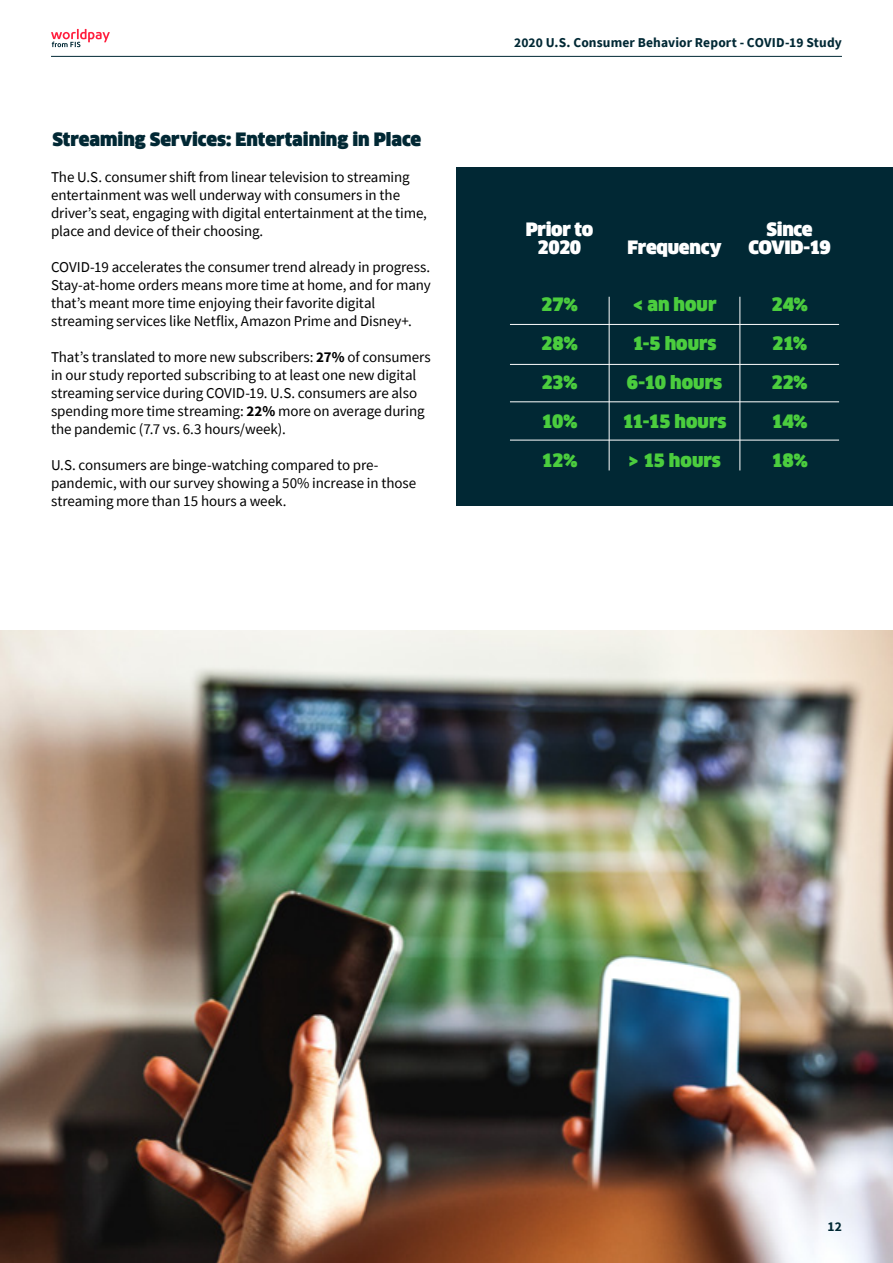
<style>
.page{position:relative;width:893px;height:1263px;background:#fff}
.page>*{position:absolute;margin:0;border:0;box-sizing:border-box;transform-origin:0 0}
.t1{font:900 18px/39px "Clan Offc Pro";letter-spacing:-.005em;color:#4bcd3e;text-align:justify}
.t2{font:900 18px "Clan Offc Pro";color:#012834}
.t3{font:900 18px/18px "Clan Offc Pro";letter-spacing:-.02em;color:#fff;text-align:center}
.t4{font:15px/18px "Source Sans Pro";letter-spacing:-.01em;color:#000}
.t5{font:700 13.5px "Source Sans Pro";letter-spacing:.01em;color:#012834}
.s1{font-weight:700}
</style>
<div class="page">
<hr style="left:51px;top:56px;width:791px;height:1px;background:#012834">
<svg style="left:51px;top:29px;width:59px;height:18px"></svg>
<img style="left:0;top:631px;width:893px;height:632px">
<div style="left:456px;top:168px;width:437px;height:338px;background:#012834"></div>
<hr style="left:510px;top:324px;width:329px;height:1px;background:#fff">
<hr style="left:510px;top:364px;width:329px;height:1px;background:#fff">
<hr style="left:510px;top:402px;width:329px;height:1px;background:#fff">
<hr style="left:510px;top:440px;width:329px;height:1px;background:#fff">
<hr style="left:609px;top:297px;width:1px;height:173px;background:#fff">
<hr style="left:740px;top:297px;width:1px;height:173px;background:#fff">
<p class="t2" style="left:52px;top:128px;width:370px">Streaming Services: Entertaining in Place</p>
<p class="t4" style="left:51px;top:167px;width:377px">The U.S. consumer shift from linear television to streaming entertainment was well underway with consumers in the driver’s seat, engaging with digital entertainment at the time, place and device of their choosing.</p>
<p class="t4" style="left:51px;top:257px;width:381px">COVID-19 accelerates the consumer trend already in progress.<br>Stay-at-home orders means more time at home, and for many that’s meant more time enjoying their favorite digital streaming services like Netflix, Amazon Prime and Disney+.</p>
<p class="t4" style="left:51px;top:347px;width:381px">That’s translated to more new subscribers: <span class="s1">27%</span> of consumers in our study reported subscribing to at least one new digital streaming service during COVID-19. U.S. consumers are also spending more time streaming: <span class="s1">22%</span> more on average during the pandemic (7.7 vs. 6.3 hours/week).</p>
<p class="t4" style="left:51px;top:455px;width:367px">U.S. consumers are binge-watching compared to pre&shy;pandemic, with our survey showing a 50% increase in those streaming more than 15 hours a week.</p>
<p class="t5" style="left:514px;top:33px;width:329px">2020 U.S. Consumer Behavior Report - COVID-19 Study</p>
<p class="t3" style="left:526px;top:220px;width:69px">Prior to<br>2020</p>
<p class="t1" style="left:541px;top:285px;width:38px">27% 28% 23% 10% 12%</p>
<p class="t3" style="left:628px;top:238px;width:95px">Frequency</p>
<p class="t1" style="left:622px;top:285px;width:106px;text-align:center">&lt; an hour<br>1-5 hours<br>6-10 hours<br>11-15 hours &gt; 15 hours</p>
<p class="t3" style="left:748px;top:220px;width:84px">Since<br>COVID-19</p>
<p class="t1" style="left:771px;top:285px;width:38px">24% 21% 22% 14% 18%</p>
<p class="t5" style="left:828px;top:1217px;width:16px">12</p>
</div>
